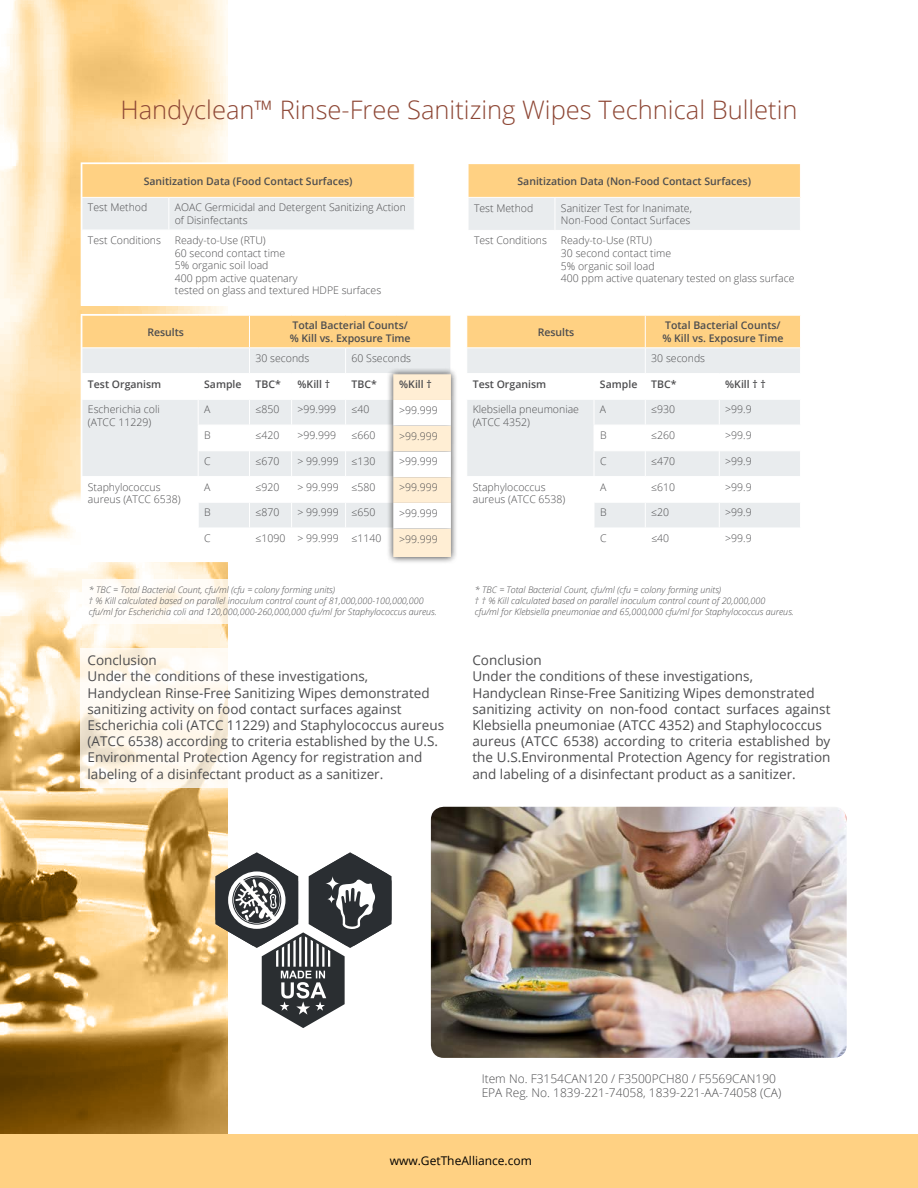
<style>
.page{position:relative;width:918px;height:1188px;background:#fff}
.page>*{position:absolute;margin:0;border:0;box-sizing:border-box;transform-origin:0 0}
.t1{font:300 25.5px "Open Sans";color:#8d4634}
.t2{font:13.5px/16.2px "Open Sans";color:#4d4d4f}
.t3{font:300 12px/14.4px "Open Sans";color:#4d4d4f}
.t4{font:12px "Open Sans";color:#000}
.t5{font:300 10.5px/12.6px "Open Sans";color:#4d4d4f}
.t6{font:600 10.5px/12.6px "Open Sans";color:#4d4d4f}
.t7{font:italic 300 9px/10.8px "Open Sans";color:#4d4d4f}
</style>
<div class="page">
<img style="left:0;top:0;width:227px;height:1134px">
<div style="left:0;top:1134px;width:918px;height:54px;background:#ffd183"></div>
<svg style="left:468px;top:316px;width:332px;height:212px"></svg>
<hr style="left:645px;top:316px;width:1px;height:31px;background:#fff">
<hr style="left:466px;top:347px;width:128px;height:1px;background:#fff">
<hr style="left:594px;top:347px;width:51px;height:1px;background:#fff">
<hr style="left:645px;top:347px;width:74px;height:1px;background:#fff">
<hr style="left:719px;top:347px;width:82px;height:1px;background:#fff">
<div style="left:466px;top:314px;width:371px;height:334px;border:1px solid #fff"></div>
<div style="left:468px;top:164px;width:332px;height:33px;background:#ffd183"></div>
<div style="left:469px;top:198px;width:331px;height:32px;background:#e9ecee"></div>
<hr style="left:555px;top:198px;width:1px;height:32px;background:#fff">
<div style="left:467px;top:163px;width:335px;height:146px;border:1px solid #fff"></div>
<div style="left:82px;top:164px;width:332px;height:33px;background:#ffd183"></div>
<svg style="left:83px;top:198px;width:331px;height:104px"></svg>
<hr style="left:82px;top:197px;width:87px;height:1px;background:#fff">
<hr style="left:169px;top:197px;width:246px;height:1px;background:#fff">
<hr style="left:168px;top:198px;width:1px;height:32px;background:#fff">
<hr style="left:82px;top:230px;width:87px;height:1px;background:#fff">
<hr style="left:169px;top:230px;width:246px;height:1px;background:#fff">
<hr style="left:168px;top:230px;width:1px;height:72px;background:#fff">
<hr style="left:82px;top:302px;width:87px;height:1px;background:#fff">
<hr style="left:169px;top:302px;width:246px;height:1px;background:#fff">
<div style="left:81px;top:163px;width:335px;height:143px;border:1px solid #fff"></div>
<svg style="left:81px;top:648px;width:147px;height:140px;fill:#fff9f0"></svg>
<div style="left:82px;top:579px;width:369px;height:45px;background:#fff"></div>
<div style="left:468px;top:579px;width:368px;height:45px;background:#fff"></div>
<div style="left:386px;top:367px;width:72px;height:197px;background:#000;opacity:.75"></div>
<svg style="left:82px;top:315px;width:370px;height:242px"></svg>
<svg style="left:215px;top:852px;width:177px;height:176px"></svg>
<img style="left:431px;top:807px;width:416px;height:251px">
<h1 class="t1" style="left:120px;top:92px;width:679px">Handyclean™ Rinse-Free Sanitizing Wipes Technical Bulletin</h1>
<p class="t6" style="left:144px;top:174px;width:210px">Sanitization Data (Food Contact Surfaces)</p>
<p class="t5" style="left:88px;top:201px;width:61px">Test Method</p>
<p class="t5" style="left:175px;top:201px;width:233px">AOAC Germicidal and Detergent Sanitizing Action of Disinfectants</p>
<p class="t5" style="left:88px;top:234px;width:75px">Test Conditions</p>
<p class="t5" style="left:175px;top:234px;width:208px">Ready-to-Use (RTU)<br>60 second contact time<br>5% organic soil load<br>400 ppm active quatenary<br>tested on glass and textured HDPE surfaces</p>
<p class="t6" style="left:147px;top:325px;width:38px">Results</p>
<p class="t6" style="left:290px;top:319px;width:123px">Total Bacterial Counts/ % Kill vs. Exposure Time</p>
<p class="t5" style="left:255px;top:351px;width:55px">30 seconds</p>
<p class="t5" style="left:352px;top:351px;width:61px">60 Sseconds</p>
<p class="t6" style="left:88px;top:377px;width:75px">Test Organism</p>
<p class="t6" style="left:204px;top:377px;width:39px">Sample</p>
<p class="t6" style="left:255px;top:377px;width:27px">TBC*</p>
<p class="t6" style="left:298px;top:377px;width:34px">%Kill †</p>
<p class="t6" style="left:352px;top:377px;width:27px">TBC*</p>
<p class="t6" style="left:403px;top:377px;width:34px">%Ki l †</p>
<p class="t5" style="left:88px;top:403px;width:73px">Escherichia coli (ATCC 11229)</p>
<p class="t5" style="left:204px;top:403px;width:8px">A</p>
<p class="t5" style="left:255px;top:403px;width:25px">≤850</p>
<p class="t5" style="left:298px;top:403px;width:40px">&gt;99.999</p>
<p class="t5" style="left:352px;top:403px;width:19px">≤40</p>
<p class="t5" style="left:403px;top:403px;width:40px">&gt;99.999</p>
<p class="t5" style="left:204px;top:429px;width:8px">B</p>
<p class="t5" style="left:255px;top:429px;width:25px">≤420</p>
<p class="t5" style="left:298px;top:429px;width:40px">&gt;99.999</p>
<p class="t5" style="left:352px;top:429px;width:25px">≤660</p>
<p class="t5" style="left:403px;top:429px;width:40px">&gt;99.999</p>
<p class="t5" style="left:204px;top:454px;width:8px">C</p>
<p class="t5" style="left:255px;top:454px;width:25px">≤670</p>
<p class="t5" style="left:298px;top:454px;width:79px">&gt; 99.999 ≤130</p>
<p class="t5" style="left:403px;top:454px;width:40px">&gt;99.999</p>
<p class="t5" style="left:88px;top:480px;width:94px">Staphylococcus aureus (ATCC 6538)</p>
<p class="t5" style="left:204px;top:480px;width:8px">A</p>
<p class="t5" style="left:255px;top:480px;width:25px">≤920</p>
<p class="t5" style="left:298px;top:480px;width:79px">&gt; 99.999 ≤580</p>
<p class="t5" style="left:403px;top:480px;width:40px">&gt;99.999</p>
<p class="t5" style="left:204px;top:506px;width:8px">B</p>
<p class="t5" style="left:255px;top:506px;width:25px">≤870</p>
<p class="t5" style="left:298px;top:506px;width:79px">&gt; 99.999 ≤650</p>
<p class="t5" style="left:403px;top:506px;width:40px">&gt;99.999</p>
<p class="t5" style="left:204px;top:532px;width:8px">C</p>
<p class="t5" style="left:255px;top:532px;width:128px">≤1090 &gt; 99.999 ≤1140</p>
<p class="t5" style="left:403px;top:532px;width:40px">&gt;99.999</p>
<p class="t6" style="left:399px;top:378px;width:34px">%Kill †</p>
<p class="t5" style="left:399px;top:404px;width:40px">&gt;99.999</p>
<p class="t5" style="left:399px;top:429px;width:40px">&gt;99.999</p>
<p class="t5" style="left:399px;top:455px;width:40px">&gt;99.999</p>
<p class="t5" style="left:399px;top:481px;width:40px">&gt;99.999</p>
<p class="t5" style="left:399px;top:507px;width:40px">&gt;99.999</p>
<p class="t5" style="left:399px;top:532px;width:40px">&gt;99.999</p>
<p class="t6" style="left:518px;top:174px;width:235px">Sanitization Data (Non-Food Contact Surfaces)</p>
<p class="t5" style="left:474px;top:201px;width:61px">Test Method</p>
<p class="t5" style="left:561px;top:201px;width:133px">Sanitizer Test for Inanimate,<br>Non-Food Contact Surfaces</p>
<p class="t5" style="left:474px;top:234px;width:75px">Test Conditions</p>
<p class="t5" style="left:561px;top:234px;width:235px">Ready-to-Use (RTU)<br>30 second contact time<br>5% organic soil load<br>400 ppm active quatenary tested on glass surface</p>
<p class="t6" style="left:538px;top:325px;width:38px">Results</p>
<p class="t6" style="left:662px;top:319px;width:123px">Total Bacterial Counts/ % Kill vs. Exposure Time</p>
<p class="t5" style="left:651px;top:351px;width:55px">30 seconds</p>
<p class="t6" style="left:473px;top:377px;width:75px">Test Organism</p>
<p class="t6" style="left:600px;top:377px;width:39px">Sample</p>
<p class="t6" style="left:651px;top:377px;width:27px">TBC*</p>
<p class="t6" style="left:725px;top:377px;width:42px">%Kill † †</p>
<p class="t5" style="left:473px;top:403px;width:108px">Klebsiella pneumoniae (ATCC 4352)</p>
<p class="t5" style="left:600px;top:403px;width:8px">A</p>
<p class="t5" style="left:651px;top:403px;width:25px">≤930</p>
<p class="t5" style="left:725px;top:403px;width:28px">&gt;99.9</p>
<p class="t5" style="left:600px;top:429px;width:8px">B</p>
<p class="t5" style="left:651px;top:429px;width:25px">≤260</p>
<p class="t5" style="left:725px;top:429px;width:28px">&gt;99.9</p>
<p class="t5" style="left:600px;top:454px;width:8px">C</p>
<p class="t5" style="left:651px;top:454px;width:25px">≤470</p>
<p class="t5" style="left:725px;top:454px;width:28px">&gt;99.9</p>
<p class="t5" style="left:473px;top:480px;width:94px">Staphylococcus aureus (ATCC 6538)</p>
<p class="t5" style="left:600px;top:480px;width:8px">A</p>
<p class="t5" style="left:651px;top:480px;width:25px">≤610</p>
<p class="t5" style="left:725px;top:480px;width:28px">&gt;99.9</p>
<p class="t5" style="left:600px;top:506px;width:8px">B</p>
<p class="t5" style="left:651px;top:506px;width:19px">≤20</p>
<p class="t5" style="left:725px;top:506px;width:28px">&gt;99.9</p>
<p class="t5" style="left:600px;top:532px;width:8px">C</p>
<p class="t5" style="left:651px;top:532px;width:19px">≤40</p>
<p class="t5" style="left:725px;top:532px;width:28px">&gt;99.9</p>
<p class="t7" style="left:89px;top:584px;width:350px">* TBC = Total Bacterial Count, cfu/ml (cfu = colony forming units)<br>† % Kill calculated based on parallel inoculum control count of 81,000,000-100,000,000 cfu/ml for Escherichia coli and 120,000,000-260,000,000 cfu/ml for Staphylococcus aureus.</p>
<p class="t7" style="left:475px;top:584px;width:321px">* TBC = Total Bacterial Count, cfu/ml (cfu = colony forming units)<br>† † % Kill calculated based on parallel inoculum control count of 20,000,000<br>cfu/ml for Klebsiella pneumoniae and 65,000,000 cfu/ml for Staphylococcus aureus.</p>
<p class="t2" style="left:88px;top:652px;width:358px">Conclusion<br>Under the conditions of these investigations, Handyclean Rinse-Free Sanitizing Wipes demonstrated sanitizing activity on food contact surfaces against Escherichia coli (ATCC 11229) and Staphylococcus aureus (ATCC 6538) according to criteria established by the U.S.<br>Environmental Protection Agency for registration and labeling of a disinfectant product as a sanitizer.</p>
<p class="t2" style="left:472px;top:652px;width:360px">Conclusion<br>Under the conditions of these investigations,<br>Handyclean Rinse-Free Sanitizing Wipes demonstrated sanitizing activity on non-food contact surfaces against Klebsiella pneumoniae (ATCC 4352) and Staphylococcus aureus (ATCC 6538) according to criteria established by the U.S.Environmental Protection Agency for registration and labeling of a disinfectant product as a sanitizer.</p>
<p class="t3" style="left:482px;top:1071px;width:301px">Item No. F3154CAN120 / F3500PCH80 / F5569CAN190<br>EPA Reg. No. 1839-221-74058, 1839-221-AA-74058 (CA)</p>
<p class="t4" style="left:390px;top:1152px;width:144px">www.GetTheAlliance.com</p>
</div>
